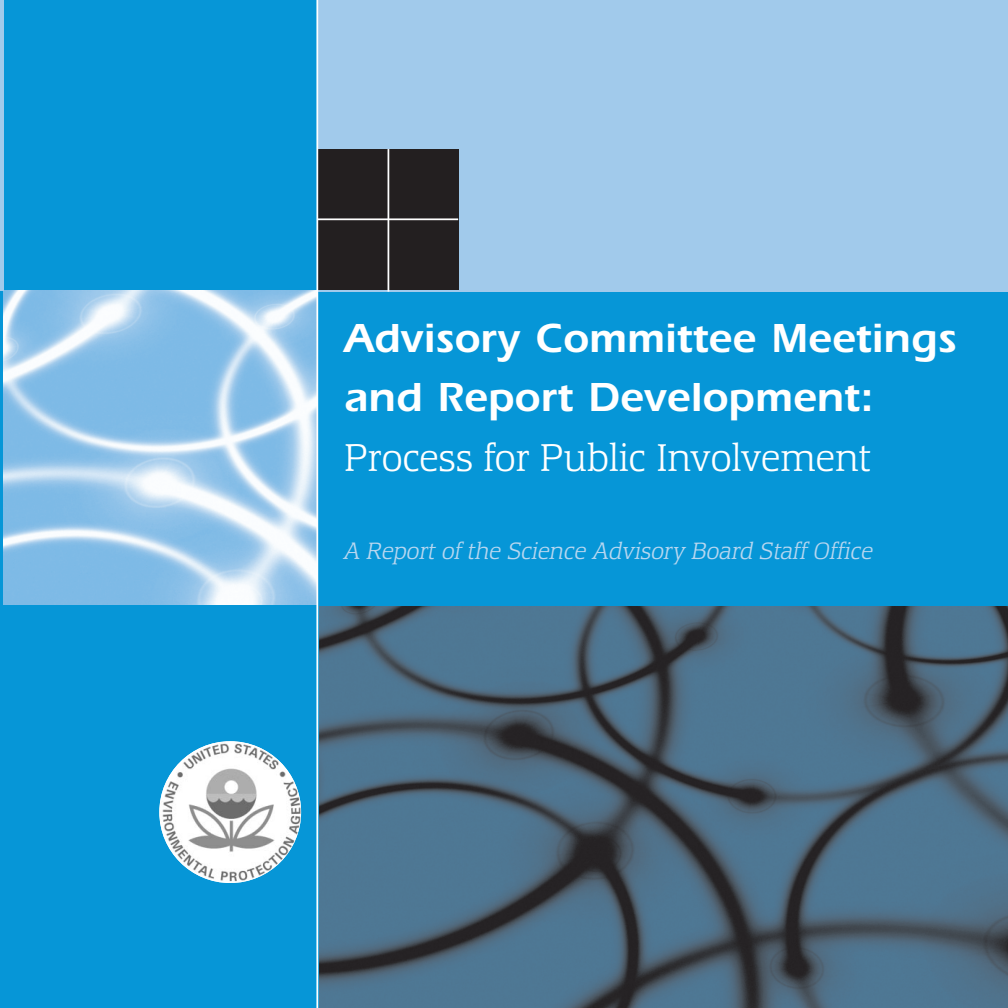
<style>
.page{position:relative;width:1008px;height:1008px;background:#0696d7}
.page>*{position:absolute;margin:0;border:0;box-sizing:border-box;transform-origin:0 0}
.t1{font:600 42px/59.5px "Itc Eras";letter-spacing:.005em;color:#fff}
.t2{font:300 40.25px "Equestrienne";letter-spacing:.005em;color:#fff}
.t3{font:italic 300 24.5px "Equestrienne";letter-spacing:.005em;color:#b8d7f0}
</style>
<div class="page">
<img style="left:3px;top:291px;width:313px;height:314px">
<img style="left:319px;top:606px;width:689px;height:402px">
<div style="left:317px;top:0;width:691px;height:292px;background:#a1caeb"></div>
<div style="left:318px;top:149px;width:141px;height:141px;background:#231f20"></div>
<hr style="left:388px;top:149px;width:1px;height:143px;background:#fff">
<hr style="left:317px;top:218px;width:141px;height:2px;background:#fff">
<hr style="left:316px;top:0;width:2px;height:1008px;background:#fff">
<img style="left:159px;top:741px;width:142px;height:142px;border-radius:50%">
<hr style="left:0;top:0;width:4px;height:291px;background:#a1caeb">
<p class="t1" style="left:345px;top:313px;width:614px">Advisory Committee Meetings and Report Development:</p>
<p class="t2" style="left:345px;top:442px;width:528px">Process for Public Involvement</p>
<p class="t3" style="left:345px;top:541px;width:530px">A Report of the Science Advisory Board Staff Office</p>
</div>
